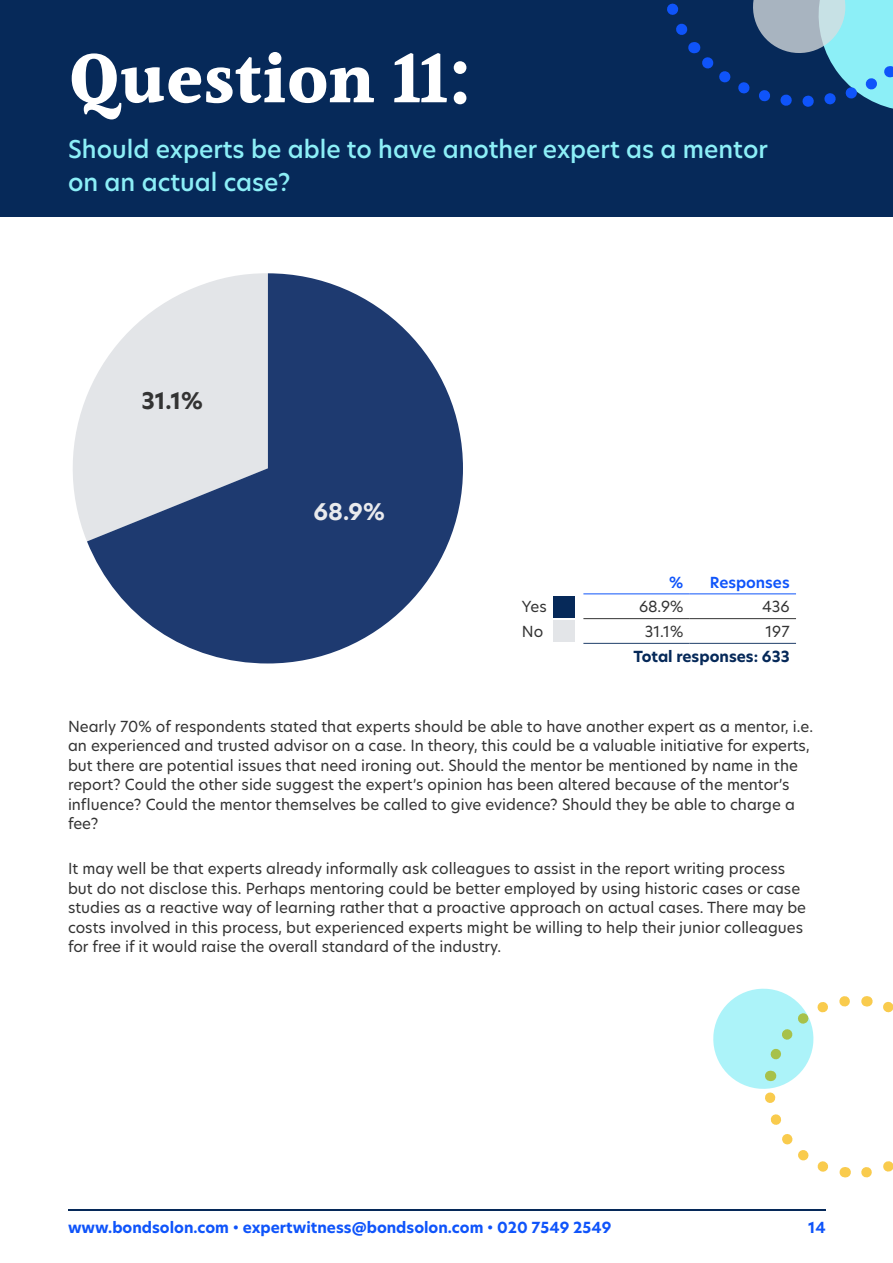
<style>
.page{position:relative;width:893px;height:1263px;background:#fff}
.page>*{position:absolute;margin:0;border:0;box-sizing:border-box;transform-origin:0 0}
.Ques_No__continued{font:700 73.5px "Halant";color:#fff}
.Quesion_Small{font:500 24px/33px "New Hero";color:#8ceff7}
.Paragraph{font:700 22.5px "New Hero";color:#333}
.Paragraph-2{font:700 22.5px "New Hero";color:#e9eaed}
.Paragraph-3{font:15px/19.5px "New Hero";color:#333}
.t1{font:700 15px "New Hero";color:#0f54fa}
.t2{font:700 15px "New Hero";color:#062959}
.Paragraph-4{font:600 15px "New Hero";color:#0f54fa}
</style>
<div class="page">
<div style="left:0;top:0;width:893px;height:217px;background:#062959"></div>
<svg style="left:667px;top:0;width:226px;height:109px"></svg>
<hr style="left:68px;top:1209px;width:757px;height:1px;background:#062959">
<svg style="left:73px;top:396px;width:14px;height:145px;fill:#e3e5e8"></svg>
<svg style="left:87px;top:273px;width:376px;height:390px;fill:#1e3a70"></svg>
<hr style="left:583px;top:618px;width:107px;height:1px;background:#333">
<hr style="left:690px;top:618px;width:106px;height:1px;background:#333">
<hr style="left:583px;top:593px;width:107px;height:1px;background:#0f54fa">
<hr style="left:690px;top:593px;width:106px;height:1px;background:#0f54fa">
<hr style="left:583px;top:643px;width:107px;height:1px;background:#38547a">
<hr style="left:690px;top:643px;width:106px;height:1px;background:#38547a">
<div style="left:554px;top:596px;width:21px;height:21px;background:#062959"></div>
<div style="left:554px;top:620px;width:21px;height:22px;background:#e3e5e8"></div>
<svg style="left:713px;top:988px;width:180px;height:190px"></svg>
<p class="Ques_No__continued" style="left:68px;top:26px;width:406px">Question 11:</p>
<p class="Quesion_Small" style="left:68px;top:132px;width:701px">Should experts be able to have another expert as a mentor on an actual case?</p>
<p class="Paragraph" style="left:141px;top:386px;width:63px">31.1%</p>
<p class="Paragraph-2" style="left:314px;top:496px;width:73px">68.9%</p>
<p class="Paragraph-4" style="left:669px;top:572px;width:16px">%</p>
<p class="Paragraph-4" style="left:710px;top:572px;width:81px">Responses</p>
<p class="Paragraph-3" style="left:522px;top:597px;width:26px">Yes</p>
<p class="Paragraph-3" style="left:639px;top:597px;width:46px">68.9%</p>
<p class="Paragraph-3" style="left:762px;top:597px;width:29px">436</p>
<p class="Paragraph-3" style="left:522px;top:621px;width:23px">No</p>
<p class="Paragraph-3" style="left:645px;top:621px;width:40px">31.1%</p>
<p class="Paragraph-3" style="left:765px;top:621px;width:26px">197</p>
<p class="t2" style="left:633px;top:646px;width:158px">Total responses: 633</p>
<p class="Paragraph-3" style="left:68px;top:716px;width:747px">Nearly 70% of respondents stated that experts should be able to have another expert as a mentor, i.e. an experienced and trusted advisor on a case. In theory, this could be a valuable initiative for experts, but there are potential issues that need ironing out. Should the mentor be mentioned by name in the report? Could the other side suggest the expert’s opinion has been altered because of the mentor’s influence? Could the mentor themselves be called to give evidence? Should they be able to charge a fee?</p>
<p class="Paragraph-3" style="left:68px;top:859px;width:740px">It may well be that experts already informally ask colleagues to assist in the report writing process but do not disclose this. Perhaps mentoring could be better employed by using historic cases or case studies as a reactive way of learning rather that a proactive approach on actual cases. There may be costs involved in this process, but experienced experts might be willing to help their junior colleagues for free if it would raise the overall standard of the industry.</p>
<p class="t1" style="left:68px;top:1217px;width:545px">www.bondsolon.com • expertwitness@bondsolon.com • 020 7549 2549</p>
<p class="t1" style="left:808px;top:1217px;width:19px">14</p>
</div>
